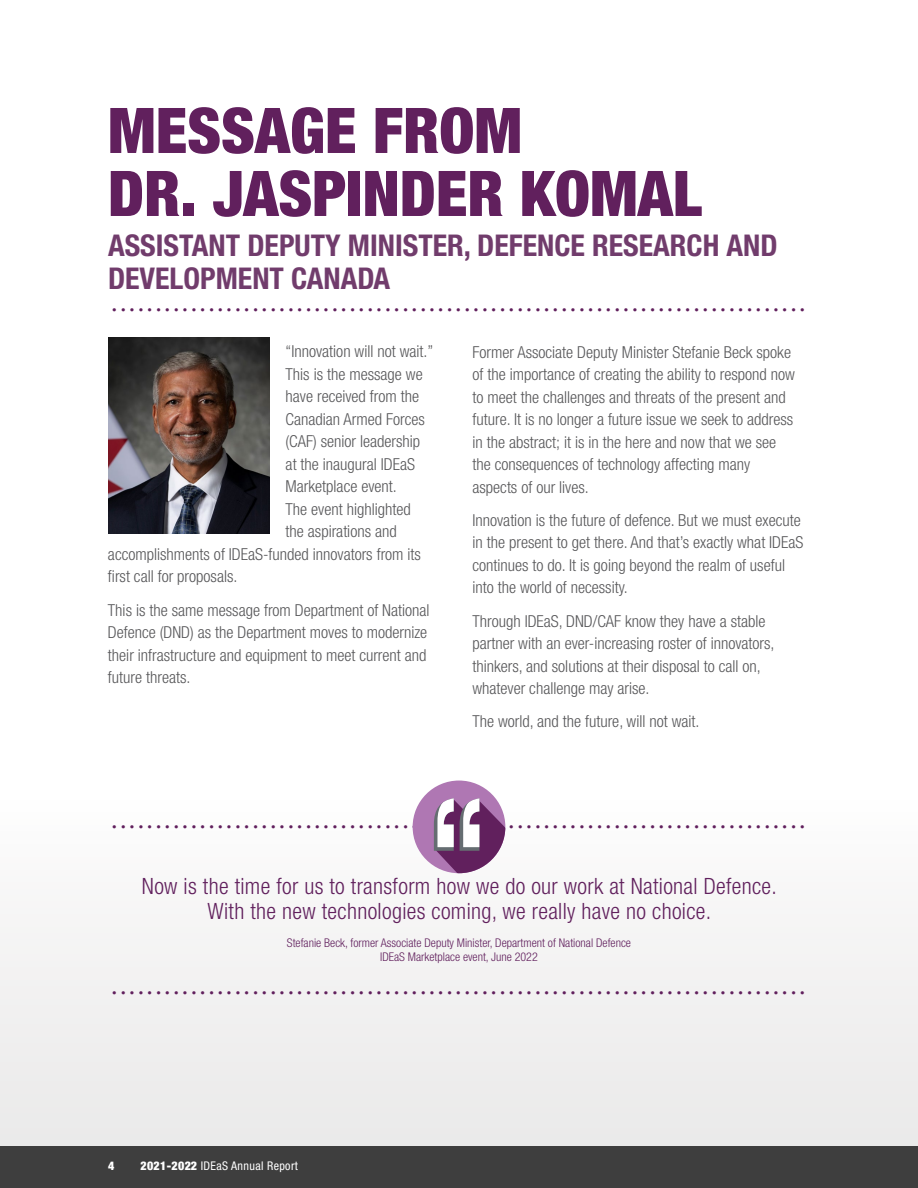
<style>
.page{position:relative;width:918px;height:1188px;background:#fff}
.page>*{position:absolute;margin:0;border:0;box-sizing:border-box;transform-origin:0 0}
.t1{font:900 condensed 63px/63px "Helvetica Neue LT Std";color:#61205d}
.t2{font:700 condensed 30px/33px "Helvetica Neue LT Std";color:#713c6c}
.t3{font:300 condensed 22.5px/25.5px "Helvetica Neue LT Std";letter-spacing:.015em;color:#61205d;text-align:center}
.t4{font:300 condensed 16.5px/22.5px "Helvetica Neue LT Std";color:#58585a}
.t5{font:300 condensed 12px/14.4px "Helvetica Neue LT Std";color:#61205d;text-align:center}
.t6{font:condensed 12px "Helvetica Neue LT Std";letter-spacing:.03em;color:#fff}
.t7{font:900 condensed 12px "Helvetica Neue LT Std";color:#fff}
.t8{font:condensed 9px "Helvetica Neue LT Std";color:#61205d}
.s1{font-weight:900}
</style>
<div class="page">
<div style="left:0;top:662px;width:918px;height:526px;background:#f6f6f6"></div>
<div style="left:413px;top:781px;width:92px;height:92px;background:#af77b3;border-radius:50%"></div>
<svg style="left:434px;top:798px;width:71px;height:75px"></svg>
<img style="left:108px;top:338px;width:161px;height:195px">
<div style="left:0;top:1146px;width:918px;height:42px;background:#3e3e3e"></div>
<h1 class="t1" style="left:108px;top:98px;width:595px">MESSAGE FROM<br>DR. JASPINDER KOMAL</h1>
<h2 class="t2" style="left:108px;top:228px;width:671px">ASSISTANT DEPUTY MINISTER, DEFENCE RESEARCH AND<br>DEVELOPMENT CANADA</h2>
<p class="t8" style="left:112px;top:305px;width:694px">• • • • • • • • • • • • • • • • • • • • • • • • • • • • • • • • • • • • • • • • • • • • • • • • • • • • • • • • • • • • • • • • • • • • • • • • • • • • • • •</p>
<p class="t4" style="left:286px;top:340px;width:149px">“Innovation will not wait.”</p>
<p class="t4" style="left:286px;top:363px;width:139px">This is the message we</p>
<p class="t4" style="left:286px;top:385px;width:135px">have received from the</p>
<p class="t4" style="left:286px;top:408px;width:141px">Canadian Armed Forces</p>
<p class="t4" style="left:286px;top:430px;width:136px">(CAF) senior leadership</p>
<p class="t4" style="left:286px;top:453px;width:131px">at the inaugural IDEaS</p>
<p class="t4" style="left:286px;top:475px;width:113px">Marketplace event.</p>
<p class="t4" style="left:286px;top:498px;width:127px">The event highlighted</p>
<p class="t4" style="left:286px;top:520px;width:113px">the aspirations and</p>
<p class="t4" style="left:108px;top:543px;width:315px">accomplishments of IDEaS-funded innovators from its</p>
<p class="t4" style="left:108px;top:565px;width:131px">first call for proposals.</p>
<p class="t4" style="left:108px;top:599px;width:323px">This is the same message from Department of National Defence (DND) as the Department moves to modernize their infrastructure and equipment to meet current and future threats.</p>
<p class="t4" style="left:473px;top:340px;width:324px">Former Associate Deputy Minister Stefanie Beck spoke of the importance of creating the ability to respond now to meet the challenges and threats of the present and future. It is no longer a future issue we seek to address in the abstract; it is in the here and now that we see the consequences of technology affecting many aspects of our lives.</p>
<p class="t4" style="left:473px;top:509px;width:332px">Innovation is the future of defence. But we must execute in the present to get there. And that’s exactly what IDEaS continues to do. It is going beyond the realm of useful into the world of necessity.</p>
<p class="t4" style="left:473px;top:609px;width:303px">Through IDEaS, DND/CAF know they have a stable partner with an ever-increasing roster of innovators, thinkers, and solutions at their disposal to call on, whatever challenge may arise.</p>
<p class="t4" style="left:473px;top:710px;width:229px">The world, and the future, will not wait.</p>
<p class="t8" style="left:112px;top:822px;width:694px">• • • • • • • • • • • • • • • • • • • • • • • • • • • • • • • • • • • • • • • • • • • • • • • • • • • • • • • • • • • • • • • • • • • • • • • • • • • • • • •</p>
<h3 class="t3" style="left:142px;top:873px;width:637px">Now is the time for us to transform how we do our work at National Defence.<br>With the new technologies coming, we really have no choice.</h3>
<p class="t5" style="left:287px;top:935px;width:346px">Stefanie Beck, former Associate Deputy Minister, Department of National Defence<br>IDEaS Marketplace event, June 2022</p>
<p class="t8" style="left:112px;top:988px;width:694px">• • • • • • • • • • • • • • • • • • • • • • • • • • • • • • • • • • • • • • • • • • • • • • • • • • • • • • • • • • • • • • • • • • • • • • • • • • • • • • •</p>
<p class="t7" style="left:108px;top:1158px;width:8px">4</p>
<p class="t6" style="left:140px;top:1159px;width:159px"><span class="s1">2021-2022</span> IDEaS Annual Report</p>
</div>
